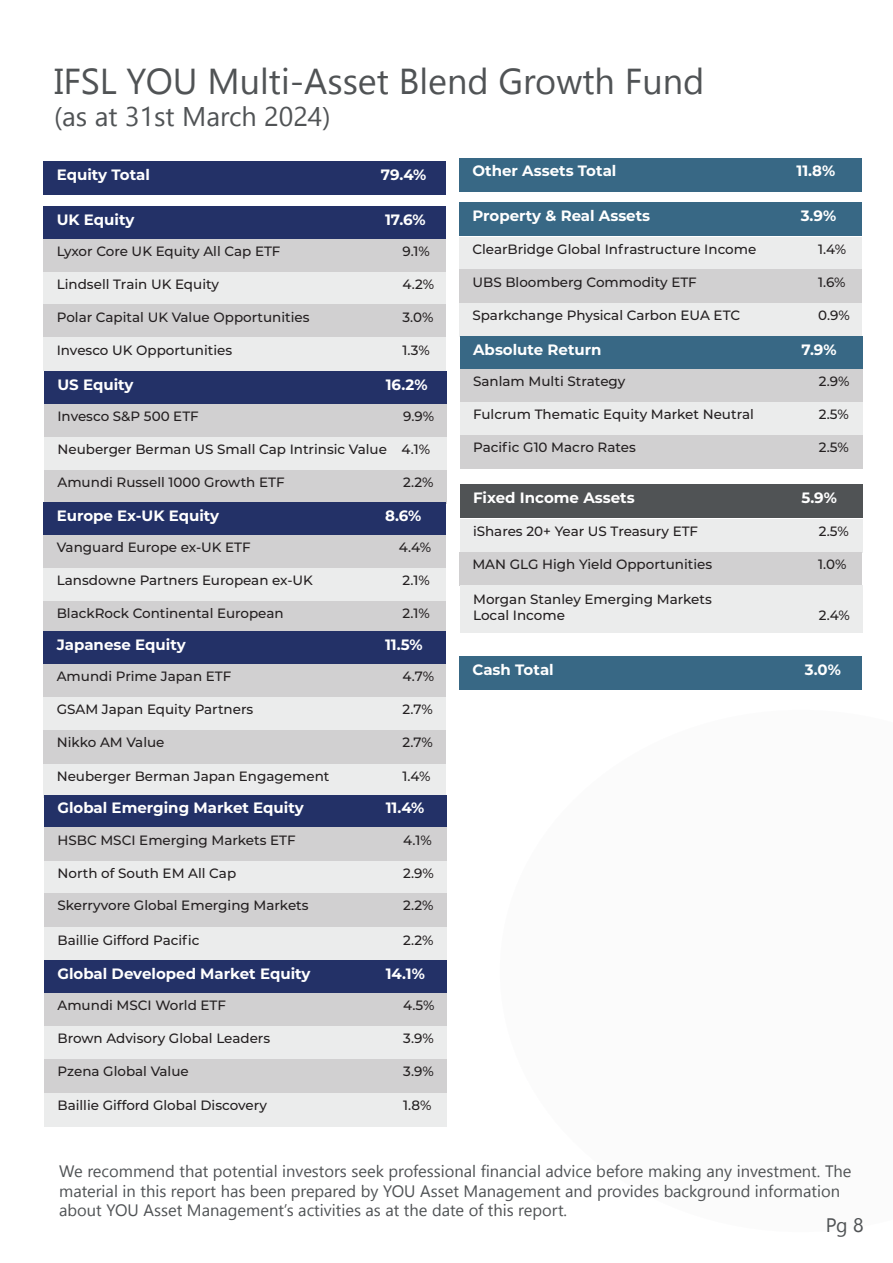
<style>
.page{position:relative;width:893px;height:1263px;background:#fff}
.page>*{position:absolute;margin:0;border:0;box-sizing:border-box;transform-origin:0 0}
._30_Reg_Left{font:36px "Gadugi";color:#505355}
._30_Reg_Left-2{font:27px "Gadugi";color:#505355}
.t1{font:19.5px "Gadugi";color:#505355}
.t2{font:16.5px/19.8px "Gadugi";color:#505355}
.t3{font:700 15px "Montserrat";color:#fff}
.t4{font:500 13.5px "Montserrat";color:#231f20}
</style>
<div class="page">
<div style="left:44px;top:161px;width:402px;height:34px;background:#233167"></div>
<div style="left:44px;top:206px;width:402px;height:34px;background:#233167"></div>
<div style="left:44px;top:239px;width:402px;height:33px;background:#d1d0d1"></div>
<div style="left:44px;top:272px;width:402px;height:33px;background:#ebecec"></div>
<div style="left:44px;top:305px;width:402px;height:33px;background:#d1d0d1"></div>
<div style="left:44px;top:338px;width:402px;height:33px;background:#ebecec"></div>
<div style="left:44px;top:372px;width:403px;height:33px;background:#233167"></div>
<div style="left:44px;top:404px;width:403px;height:34px;background:#d1d0d1"></div>
<div style="left:44px;top:437px;width:403px;height:34px;background:#ebecec"></div>
<div style="left:44px;top:470px;width:403px;height:33px;background:#d1d0d1"></div>
<div style="left:44px;top:502px;width:402px;height:34px;background:#233167"></div>
<div style="left:44px;top:535px;width:402px;height:33px;background:#d1d0d1"></div>
<div style="left:44px;top:568px;width:402px;height:34px;background:#ebecec"></div>
<div style="left:44px;top:601px;width:402px;height:33px;background:#d1d0d1"></div>
<div style="left:44px;top:631px;width:402px;height:34px;background:#233167"></div>
<div style="left:44px;top:664px;width:402px;height:33px;background:#d1d0d1"></div>
<div style="left:44px;top:697px;width:402px;height:34px;background:#ebecec"></div>
<div style="left:44px;top:730px;width:402px;height:33px;background:#d1d0d1"></div>
<div style="left:44px;top:764px;width:402px;height:33px;background:#ebecec"></div>
<div style="left:44px;top:795px;width:403px;height:33px;background:#233167"></div>
<div style="left:44px;top:828px;width:403px;height:33px;background:#d1d0d1"></div>
<div style="left:44px;top:861px;width:403px;height:33px;background:#ebecec"></div>
<div style="left:44px;top:893px;width:403px;height:34px;background:#d1d0d1"></div>
<div style="left:44px;top:928px;width:403px;height:33px;background:#ebecec"></div>
<div style="left:44px;top:960px;width:403px;height:34px;background:#233167"></div>
<div style="left:44px;top:993px;width:403px;height:34px;background:#d1d0d1"></div>
<div style="left:44px;top:1026px;width:403px;height:34px;background:#ebecec"></div>
<div style="left:44px;top:1059px;width:403px;height:33px;background:#d1d0d1"></div>
<div style="left:44px;top:1093px;width:403px;height:34px;background:#ebecec"></div>
<div style="left:459px;top:158px;width:403px;height:33px;background:#386885"></div>
<div style="left:459px;top:203px;width:403px;height:33px;background:#386885"></div>
<div style="left:459px;top:237px;width:403px;height:33px;background:#ebecec"></div>
<div style="left:459px;top:270px;width:403px;height:33px;background:#d1d0d1"></div>
<div style="left:459px;top:303px;width:403px;height:33px;background:#ebecec"></div>
<div style="left:460px;top:337px;width:402px;height:33px;background:#386885"></div>
<div style="left:460px;top:369px;width:402px;height:34px;background:#d1d0d1"></div>
<div style="left:460px;top:403px;width:402px;height:33px;background:#ebecec"></div>
<div style="left:460px;top:435px;width:402px;height:34px;background:#d1d0d1"></div>
<div style="left:460px;top:484px;width:402px;height:34px;background:#505355"></div>
<div style="left:460px;top:519px;width:402px;height:33px;background:#ebecec"></div>
<div style="left:459px;top:553px;width:403px;height:33px;background:#d1d0d1"></div>
<div style="left:459px;top:656px;width:403px;height:34px;background:#386885"></div>
<div style="left:460px;top:585px;width:402px;height:48px;background:#ebecec"></div>
<p class="_30_Reg_Left" style="left:54px;top:59px;width:652px">IFSL YOU Multi-Asset Blend Growth Fund</p>
<p class="_30_Reg_Left-2" style="left:54px;top:100px;width:278px">(as at 31st March 2024)</p>
<p class="t3" style="left:57px;top:164px;width:95px">Equity Total</p>
<p class="t3" style="left:381px;top:164px;width:47px">79.4%</p>
<p class="t3" style="left:57px;top:208px;width:79px">UK Equity</p>
<p class="t3" style="left:385px;top:208px;width:42px">17.6%</p>
<p class="t4" style="left:57px;top:242px;width:225px">Lyxor Core UK Equity All Cap ETF</p>
<p class="t4" style="left:403px;top:242px;width:29px">9.1%</p>
<p class="t4" style="left:57px;top:275px;width:164px">Lindsell Train UK Equity</p>
<p class="t4" style="left:403px;top:275px;width:33px">4.2%</p>
<p class="t4" style="left:57px;top:307px;width:254px">Polar Capital UK Value Opportunities</p>
<p class="t4" style="left:403px;top:307px;width:33px">3.0%</p>
<p class="t4" style="left:57px;top:340px;width:177px">Invesco UK Opportunities</p>
<p class="t4" style="left:403px;top:340px;width:29px">1.3%</p>
<p class="t3" style="left:57px;top:374px;width:78px">US Equity</p>
<p class="t3" style="left:386px;top:374px;width:43px">16.2%</p>
<p class="t4" style="left:57px;top:407px;width:143px">Invesco S&amp;P 500 ETF</p>
<p class="t4" style="left:403px;top:407px;width:32px">9.9%</p>
<p class="t4" style="left:57px;top:440px;width:374px">Neuberger Berman US Small Cap Intrinsic Value 4.1%</p>
<p class="t4" style="left:57px;top:473px;width:229px">Amundi Russell 1000 Growth ETF</p>
<p class="t4" style="left:403px;top:473px;width:32px">2.2%</p>
<p class="t3" style="left:57px;top:505px;width:164px">Europe Ex-UK Equity</p>
<p class="t3" style="left:385px;top:505px;width:38px">8.6%</p>
<p class="t4" style="left:57px;top:538px;width:195px">Vanguard Europe ex-UK ETF</p>
<p class="t4" style="left:399px;top:538px;width:34px">4.4%</p>
<p class="t4" style="left:57px;top:571px;width:258px">Lansdowne Partners European ex-UK</p>
<p class="t4" style="left:403px;top:571px;width:29px">2.1%</p>
<p class="t4" style="left:57px;top:604px;width:228px">BlackRock Continental European</p>
<p class="t4" style="left:403px;top:604px;width:29px">2.1%</p>
<p class="t3" style="left:57px;top:634px;width:130px">Japanese Equity</p>
<p class="t3" style="left:385px;top:634px;width:39px">11.5%</p>
<p class="t4" style="left:57px;top:667px;width:176px">Amundi Prime Japan ETF</p>
<p class="t4" style="left:403px;top:667px;width:33px">4.7%</p>
<p class="t4" style="left:57px;top:700px;width:198px">GSAM Japan Equity Partners</p>
<p class="t4" style="left:403px;top:700px;width:32px">2.7%</p>
<p class="t4" style="left:57px;top:733px;width:109px">Nikko AM Value</p>
<p class="t4" style="left:403px;top:733px;width:32px">2.7%</p>
<p class="t4" style="left:57px;top:767px;width:274px">Neuberger Berman Japan Engagement</p>
<p class="t4" style="left:403px;top:767px;width:29px">1.4%</p>
<p class="t3" style="left:57px;top:797px;width:248px">Global Emerging Market Equity</p>
<p class="t3" style="left:386px;top:797px;width:40px">11.4%</p>
<p class="t4" style="left:57px;top:830px;width:240px">HSBC MSCI Emerging Markets ETF</p>
<p class="t4" style="left:403px;top:830px;width:30px">4.1%</p>
<p class="t4" style="left:57px;top:863px;width:180px">North of South EM All Cap</p>
<p class="t4" style="left:403px;top:863px;width:32px">2.9%</p>
<p class="t4" style="left:57px;top:896px;width:253px">Skerryvore Global Emerging Markets</p>
<p class="t4" style="left:403px;top:896px;width:32px">2.2%</p>
<p class="t4" style="left:57px;top:930px;width:144px">Baillie Gifford Pacific</p>
<p class="t4" style="left:403px;top:930px;width:32px">2.2%</p>
<p class="t3" style="left:57px;top:963px;width:255px">Global Developed Market Equity</p>
<p class="t3" style="left:386px;top:963px;width:41px">14.1%</p>
<p class="t4" style="left:57px;top:996px;width:170px">Amundi MSCI World ETF</p>
<p class="t4" style="left:403px;top:996px;width:33px">4.5%</p>
<p class="t4" style="left:57px;top:1029px;width:214px">Brown Advisory Global Leaders</p>
<p class="t4" style="left:403px;top:1029px;width:32px">3.9%</p>
<p class="t4" style="left:57px;top:1062px;width:133px">Pzena Global Value</p>
<p class="t4" style="left:403px;top:1062px;width:32px">3.9%</p>
<p class="t4" style="left:57px;top:1096px;width:211px">Baillie Gifford Global Discovery</p>
<p class="t4" style="left:403px;top:1096px;width:30px">1.8%</p>
<p class="t3" style="left:472px;top:160px;width:145px">Other Assets Total</p>
<p class="t3" style="left:796px;top:160px;width:40px">11.8%</p>
<p class="t3" style="left:472px;top:205px;width:179px">Property &amp; Real Assets</p>
<p class="t3" style="left:801px;top:205px;width:37px">3.9%</p>
<p class="t4" style="left:472px;top:240px;width:285px">ClearBridge Global Infrastructure Income</p>
<p class="t4" style="left:818px;top:240px;width:29px">1.4%</p>
<p class="t4" style="left:472px;top:272px;width:226px">UBS Bloomberg Commodity ETF</p>
<p class="t4" style="left:818px;top:272px;width:29px">1.6%</p>
<p class="t4" style="left:472px;top:305px;width:269px">Sparkchange Physical Carbon EUA ETC</p>
<p class="t4" style="left:818px;top:305px;width:33px">0.9%</p>
<p class="t3" style="left:473px;top:339px;width:130px">Absolute Return</p>
<p class="t3" style="left:801px;top:339px;width:37px">7.9%</p>
<p class="t4" style="left:473px;top:372px;width:154px">Sanlam Multi Strategy</p>
<p class="t4" style="left:819px;top:372px;width:32px">2.9%</p>
<p class="t4" style="left:473px;top:405px;width:282px">Fulcrum Thematic Equity Market Neutral</p>
<p class="t4" style="left:819px;top:405px;width:31px">2.5%</p>
<p class="t4" style="left:473px;top:438px;width:164px">Pacific G10 Macro Rates</p>
<p class="t4" style="left:819px;top:438px;width:31px">2.5%</p>
<p class="t3" style="left:473px;top:487px;width:163px">Fixed Income Assets</p>
<p class="t3" style="left:801px;top:487px;width:37px">5.9%</p>
<p class="t4" style="left:473px;top:521px;width:227px">iShares 20+ Year US Treasury ETF</p>
<p class="t4" style="left:819px;top:521px;width:31px">2.5%</p>
<p class="t4" style="left:472px;top:555px;width:241px">MAN GLG High Yield Opportunities</p>
<p class="t4" style="left:818px;top:555px;width:30px">1.0%</p>
<p class="t4" style="left:473px;top:590px;width:240px">Morgan Stanley Emerging Markets</p>
<p class="t4" style="left:473px;top:606px;width:93px">Local Income</p>
<p class="t4" style="left:819px;top:606px;width:32px">2.4%</p>
<p class="t3" style="left:472px;top:659px;width:83px">Cash Total</p>
<p class="t3" style="left:805px;top:659px;width:37px">3.0%</p>
<p class="t2" style="left:59px;top:1161px;width:794px">We recommend that potential investors seek professional financial advice before making any investment. The material in this report has been prepared by YOU Asset Management and provides background information about YOU Asset Management’s activities as at the date of this report.</p>
<p class="t1" style="left:826px;top:1213px;width:39px">Pg 8</p>
</div>
